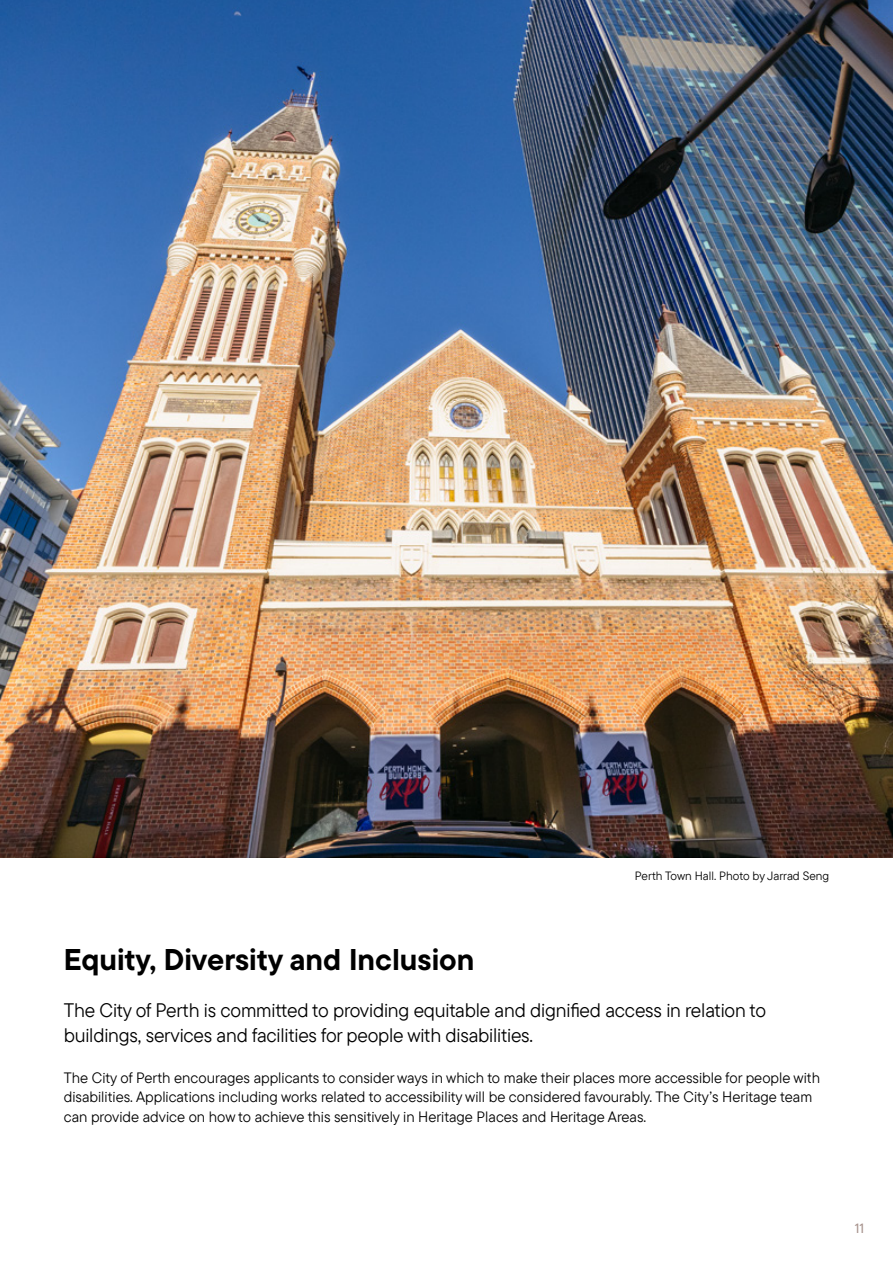
<style>
.page{position:relative;width:893px;height:1263px;background:#fff}
.page>*{position:absolute;margin:0;border:0;box-sizing:border-box;transform-origin:0 0}
.t1{font:700 30px "TT Commons Pro";color:#000}
.t2{font:19.5px/25.5px "TT Commons Pro";letter-spacing:-.01em;color:#000}
.t3{font:15px/19.5px "TT Commons Pro";color:#000}
.t4{font:500 13.5px "TT Commons Pro";color:#a8948e}
.t5{font:12px "TT Commons Pro";color:#000}
</style>
<div class="page">
<img style="left:0;top:0;width:893px;height:858px">
<p class="t5" style="left:635px;top:867px;width:196px">Perth Town Hall. Photo by Jarrad Seng</p>
<h1 class="t1" style="left:64px;top:936px;width:412px">Equity, Diversity and Inclusion</h1>
<h2 class="t2" style="left:64px;top:997px;width:704px">The City of Perth is committed to providing equitable and dignified access in relation to buildings, services and facilities for people with disabilities.</h2>
<p class="t3" style="left:64px;top:1068px;width:758px">The City of Perth encourages applicants to consider ways in which to make their places more accessible for people with disabilities. Applications including works related to accessibility will be considered favourably. The City’s Heritage team can provide advice on how to achieve this sensitively in Heritage Places and Heritage Areas.</p>
<p class="t4" style="left:855px;top:1218px;width:11px">11</p>
</div>
